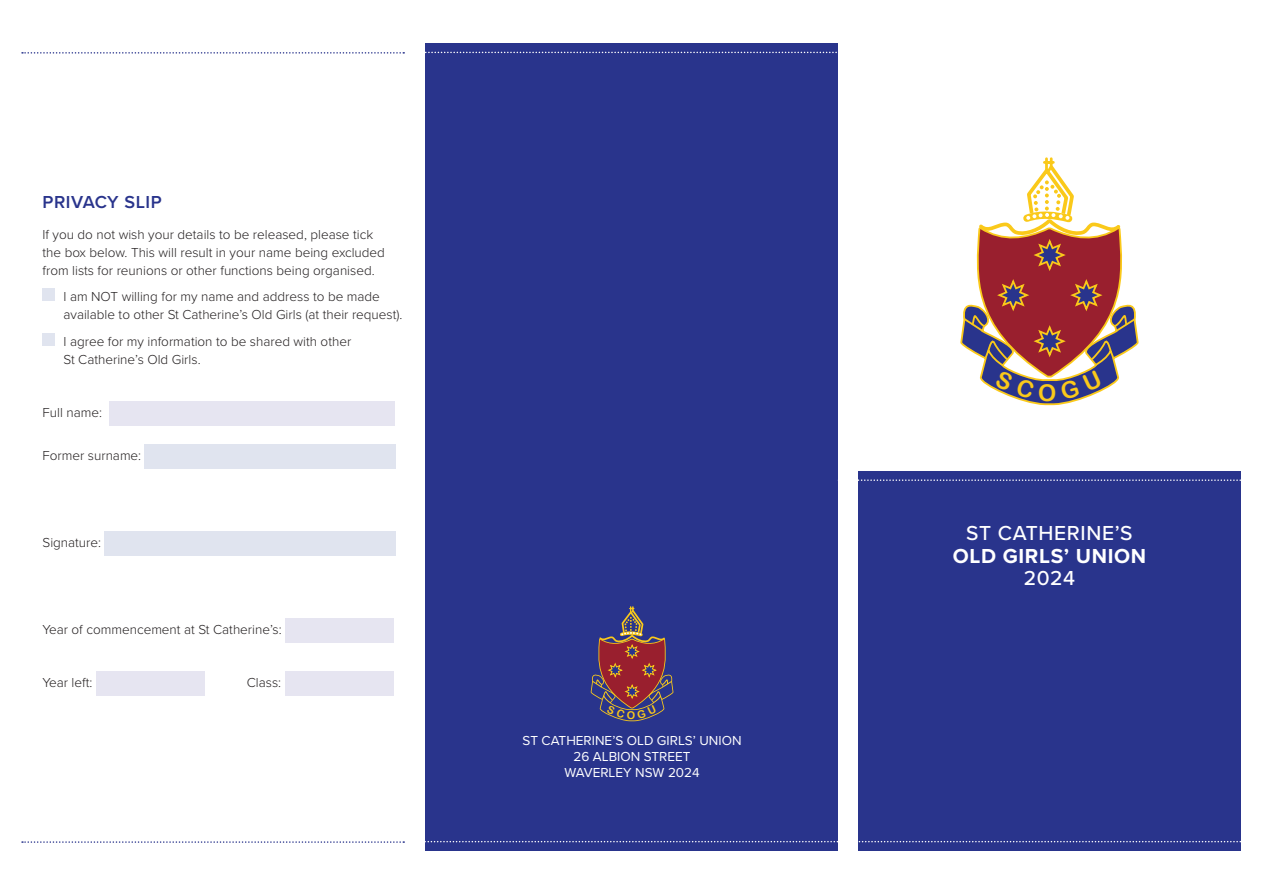
<style>
.page{position:relative;width:1263px;height:893px;background:#fff}
.page>*{position:absolute;margin:0;border:0;box-sizing:border-box;transform-origin:0 0}
.t1{font:23.1px "Arial Rounded MT Bold";color:#fac91a}
.t2{font:500 21px "Proxima Nova";letter-spacing:.03em;color:#fff}
.t3{font:700 21px "Proxima Nova";letter-spacing:.03em;color:#fff}
.t4{font:600 18px "Proxima Nova";letter-spacing:.03em;color:#29348c}
.t5{font:300 13.5px/18px "Proxima Nova";color:#231f20}
.t6{font:13.5px "Proxima Nova";color:#fff}
.t7{font:10.65px "Arial Rounded MT Bold";color:#fac91a}
</style>
<div class="page">
<div style="left:858px;top:471px;width:383px;height:379px;background:#29348c"></div>
<div style="left:425px;top:43px;width:413px;height:807px;background:#29348c"></div>
<div style="left:43px;top:288px;width:12px;height:13px;background:#e0e4ef"></div>
<div style="left:43px;top:333px;width:12px;height:13px;background:#e0e4ef"></div>
<div style="left:109px;top:401px;width:286px;height:25px;background:#e6e5f1"></div>
<div style="left:145px;top:444px;width:251px;height:25px;background:#e0e4ef"></div>
<div style="left:105px;top:531px;width:291px;height:25px;background:#e0e4ef"></div>
<div style="left:285px;top:619px;width:109px;height:24px;background:#e6e5f1"></div>
<div style="left:96px;top:672px;width:109px;height:24px;background:#e6e5f1"></div>
<div style="left:285px;top:672px;width:109px;height:24px;background:#e6e5f1"></div>
<svg style="left:425px;top:841px;width:816px;height:1px"></svg>
<svg style="left:858px;top:479px;width:383px;height:2px"></svg>
<svg style="left:425px;top:52px;width:412px;height:1px"></svg>
<svg style="left:22px;top:52px;width:382px;height:2px"></svg>
<svg style="left:22px;top:841px;width:382px;height:2px"></svg>
<svg style="left:962px;top:159px;width:177px;height:247px"></svg>
<svg style="left:591px;top:607px;width:83px;height:115px"></svg>
<p class="t4" style="left:43px;top:189px;width:121px">PRIVACY SLIP</p>
<p class="t5" style="left:43px;top:224px;width:344px">If you do not wish your details to be released, please tick the box below. This will result in your name being excluded from lists for reunions or other functions being organised.</p>
<p class="t5" style="left:64px;top:287px;width:340px">I am NOT willing for my name and address to be made available to other St Catherine’s Old Girls (at their request).</p>
<p class="t5" style="left:64px;top:331px;width:289px">I agree for my information to be shared with other<br>St Catherine’s Old Girls.</p>
<p class="t5" style="left:43px;top:402px;width:61px">Full name:</p>
<p class="t5" style="left:43px;top:446px;width:100px">Former surname:</p>
<p class="t5" style="left:43px;top:533px;width:60px">Signature:</p>
<p class="t5" style="left:43px;top:620px;width:241px">Year of commencement at St Catherine’s:</p>
<p class="t5" style="left:43px;top:673px;width:51px">Year left:</p>
<p class="t5" style="left:247px;top:673px;width:36px">Class:</p>
<p class="t7" style="left:627px;top:709px;width:10px">O</p>
<p class="t6" style="left:523px;top:730px;width:220px">ST CATHERINE’S OLD GIRLS’ UNION</p>
<p class="t6" style="left:573px;top:746px;width:119px">26 ALBION STREET</p>
<p class="t6" style="left:564px;top:763px;width:137px">WAVERLEY NSW 2024</p>
<h1 class="t1" style="left:1038px;top:379px;width:20px">O</h1>
<p class="t2" style="left:966px;top:518px;width:168px">ST CATHERINE’S</p>
<p class="t3" style="left:953px;top:540px;width:195px">OLD GIRLS’ UNION</p>
<p class="t2" style="left:1024px;top:563px;width:53px">2024</p>
</div>
